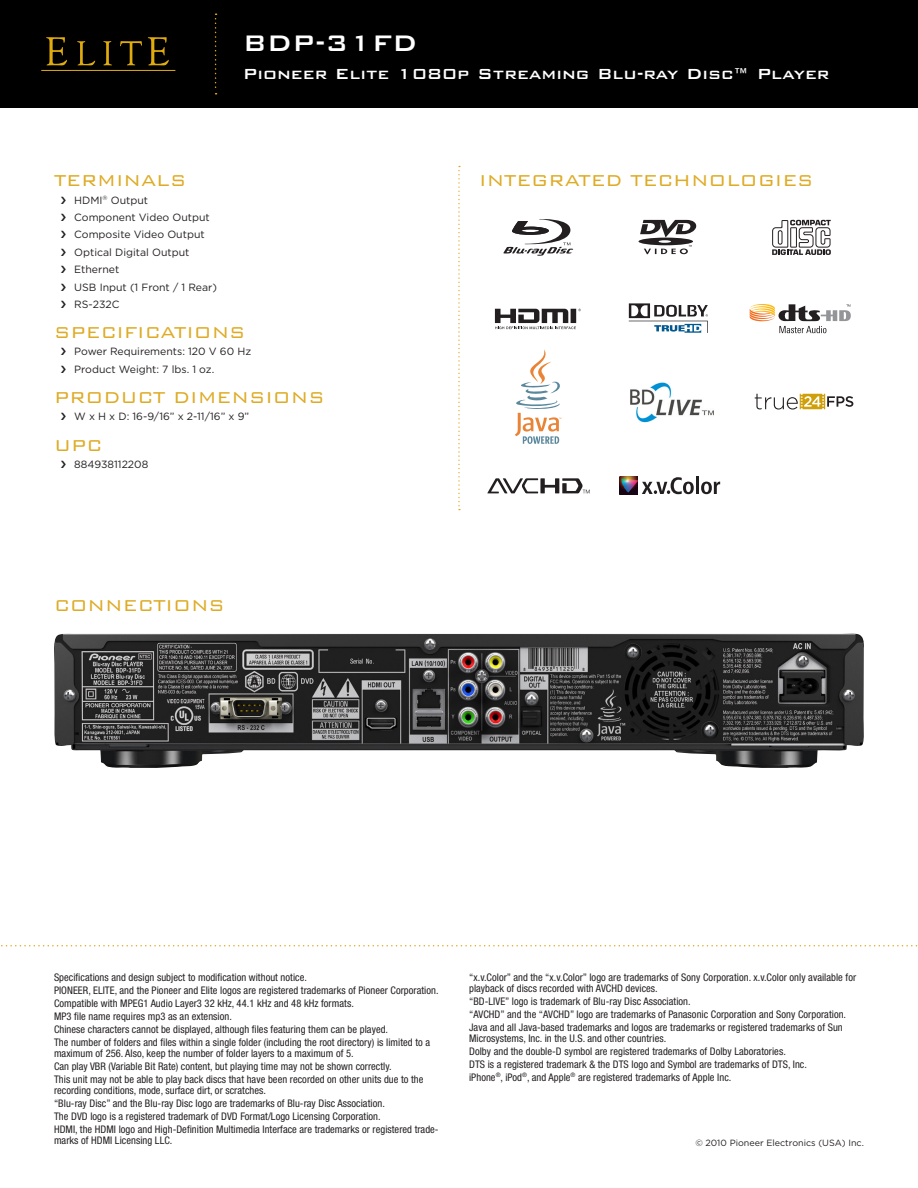
<style>
.page{position:relative;width:918px;height:1188px;background:#fff}
.page>*{position:absolute;margin:0;border:0;box-sizing:border-box;transform-origin:0 0}
.t1{font:500 30px "Bank Gothic BT";color:#fff}
.Elite_Subhead{font:300 21px "Bank Gothic BT";color:#deab25}
.t2{font:500 19.5px "Bank Gothic BT";color:#fff}
.Legal{font:condensed 10.5px/10.8px "Helvetica Neue";letter-spacing:.005em;color:#231f20}
.Main_Text{font:10.5px "Gotham";color:#231f20}
.Main_Text-2{font:9px "Gotham";color:#231f20}
</style>
<div class="page">
<img style="left:54px;top:633px;width:810px;height:135px">
<svg style="left:1px;top:945px;width:917px;height:1px"></svg>
<div style="left:0;top:0;width:918px;height:108px;background:#000"></div>
<svg style="left:215px;top:14px;width:2px;height:80px"></svg>
<svg style="left:46px;top:37px;width:21px;height:28px"></svg>
<svg style="left:77px;top:41px;width:18px;height:24px"></svg>
<svg style="left:103px;top:41px;width:9px;height:24px"></svg>
<svg style="left:120px;top:41px;width:22px;height:24px"></svg>
<svg style="left:148px;top:37px;width:21px;height:28px"></svg>
<hr style="left:41px;top:70px;width:134px;height:1px;background:#e0ab0d">
<svg style="left:458px;top:166px;width:2px;height:344px"></svg>
<svg style="left:503px;top:219px;width:70px;height:37px"></svg>
<svg style="left:639px;top:220px;width:57px;height:34px"></svg>
<svg style="left:772px;top:220px;width:59px;height:35px"></svg>
<svg style="left:495px;top:309px;width:86px;height:20px"></svg>
<svg style="left:629px;top:303px;width:79px;height:30px"></svg>
<svg style="left:750px;top:304px;width:101px;height:29px"></svg>
<svg style="left:515px;top:349px;width:47px;height:95px"></svg>
<img style="left:630px;top:382px;width:84px;height:41px">
<svg style="left:487px;top:478px;width:103px;height:15px"></svg>
<svg style="left:642px;top:477px;width:52px;height:17px"></svg>
<hr style="left:696px;top:476px;width:3px;height:18px;background:#231f20">
<svg style="left:701px;top:482px;width:19px;height:12px"></svg>
<img style="left:620px;top:477px;width:18px;height:17px">
<svg style="left:755px;top:394px;width:98px;height:16px"></svg>
<p class="t1" style="left:243px;top:27px;width:176px">BDP-31FD</p>
<p class="t2" style="left:243px;top:63px;width:588px">Pioneer Elite 1080p Streaming Blu-ray Disc™ Player</p>
<p class="Elite_Subhead" style="left:54px;top:170px;width:134px">TERMINALS</p>
<p class="Main_Text" style="left:74px;top:194px;width:75px">HDMI<sup>®</sup> Output</p>
<p class="Main_Text" style="left:74px;top:211px;width:137px">Component Video Output</p>
<p class="Main_Text" style="left:74px;top:229px;width:132px">Composite Video Output</p>
<p class="Main_Text" style="left:74px;top:246px;width:117px">Optical Digital Output</p>
<p class="Main_Text" style="left:74px;top:264px;width:47px">Ethernet</p>
<p class="Main_Text" style="left:74px;top:281px;width:144px">USB Input (1 Front / 1 Rear)</p>
<p class="Main_Text" style="left:74px;top:298px;width:47px">RS-232C</p>
<p class="Elite_Subhead" style="left:54px;top:321px;width:193px">SPECIFICATIONS</p>
<p class="Main_Text" style="left:74px;top:346px;width:178px">Power Requirements: 120 V 60 Hz</p>
<p class="Main_Text" style="left:74px;top:363px;width:142px">Product Weight: 7 lbs. 1 oz.</p>
<p class="Elite_Subhead" style="left:54px;top:386px;width:272px">PRODUCT DIMENSIONS</p>
<p class="Main_Text" style="left:74px;top:411px;width:176px">W x H x D: 16-9/16” x 2-11/16” x 9”</p>
<p class="Elite_Subhead" style="left:54px;top:434px;width:50px">UPC</p>
<p class="Main_Text" style="left:74px;top:458px;width:76px">884938112208</p>
<p class="Elite_Subhead" style="left:54px;top:595px;width:173px">CONNECTIONS</p>
<p class="Elite_Subhead" style="left:479px;top:170px;width:336px">INTEGRATED TECHNOLOGIES</p>
<p class="Legal" style="left:54px;top:972px;width:255px">Specifications and design subject to modification without notice.</p>
<p class="Legal" style="left:54px;top:985px;width:386px">PIONEER, ELITE, and the Pioneer and Elite logos are registered trademarks of Pioneer Corporation.</p>
<p class="Legal" style="left:54px;top:998px;width:301px">Compatible with MPEG1 Audio Layer3 32 kHz, 44.1 kHz and 48 kHz formats.</p>
<p class="Legal" style="left:54px;top:1011px;width:179px">MP3 file name requires mp3 as an extension.</p>
<p class="Legal" style="left:54px;top:1024px;width:336px">Chinese characters cannot be displayed, although files featuring them can be played.</p>
<p class="Legal" style="left:54px;top:1037px;width:378px">The number of folders and files within a single folder (including the root directory) is limited to a maximum of 256. Also, keep the number of folder layers to a maximum of 5.</p>
<p class="Legal" style="left:54px;top:1061px;width:339px">Can play VBR (Variable Bit Rate) content, but playing time may not be shown correctly.</p>
<p class="Legal" style="left:54px;top:1074px;width:371px">This unit may not be able to play back discs that have been recorded on other units due to the recording conditions, mode, surface dirt, or scratches.</p>
<p class="Legal" style="left:54px;top:1098px;width:332px">“Blu-ray Disc” and the Blu-ray Disc logo are trademarks of Blu-ray Disc Association.</p>
<p class="Legal" style="left:54px;top:1111px;width:328px">The DVD logo is a registered trademark of DVD Format/Logo Licensing Corporation.</p>
<p class="Legal" style="left:54px;top:1124px;width:386px">HDMI, the HDMI logo and High-Definition Multimedia Interface are trademarks or registered trade&shy;marks of HDMI Licensing LLC.</p>
<p class="Legal" style="left:469px;top:972px;width:389px">“x.v.Color” and the “x.v.Color” logo are trademarks of Sony Corporation. x.v.Color only available for playback of discs recorded with AVCHD devices.</p>
<p class="Legal" style="left:469px;top:996px;width:223px">“BD-LIVE” logo is trademark of Blu-ray Disc Association.</p>
<p class="Legal" style="left:469px;top:1009px;width:379px">“AVCHD” and the “AVCHD” logo are trademarks of Panasonic Corporation and Sony Corporation.</p>
<p class="Legal" style="left:469px;top:1022px;width:375px">Java and all Java-based trademarks and logos are trademarks or registered trademarks of Sun<br>Microsystems, Inc. in the U.S. and other countries.</p>
<p class="Legal" style="left:469px;top:1046px;width:318px">Dolby and the double-D symbol are registered trademarks of Dolby Laboratories.</p>
<p class="Legal" style="left:469px;top:1059px;width:339px">DTS is a registered trademark &amp; the DTS logo and Symbol are trademarks of DTS, Inc.</p>
<p class="Legal" style="left:469px;top:1072px;width:264px">iPhone<sup>®</sup>, iPod<sup>®</sup>, and Apple<sup>®</sup> are registered trademarks of Apple Inc.</p>
<p class="Main_Text-2" style="left:695px;top:1138px;width:170px">© 2010 Pioneer Electronics (USA) Inc.</p>
</div>
